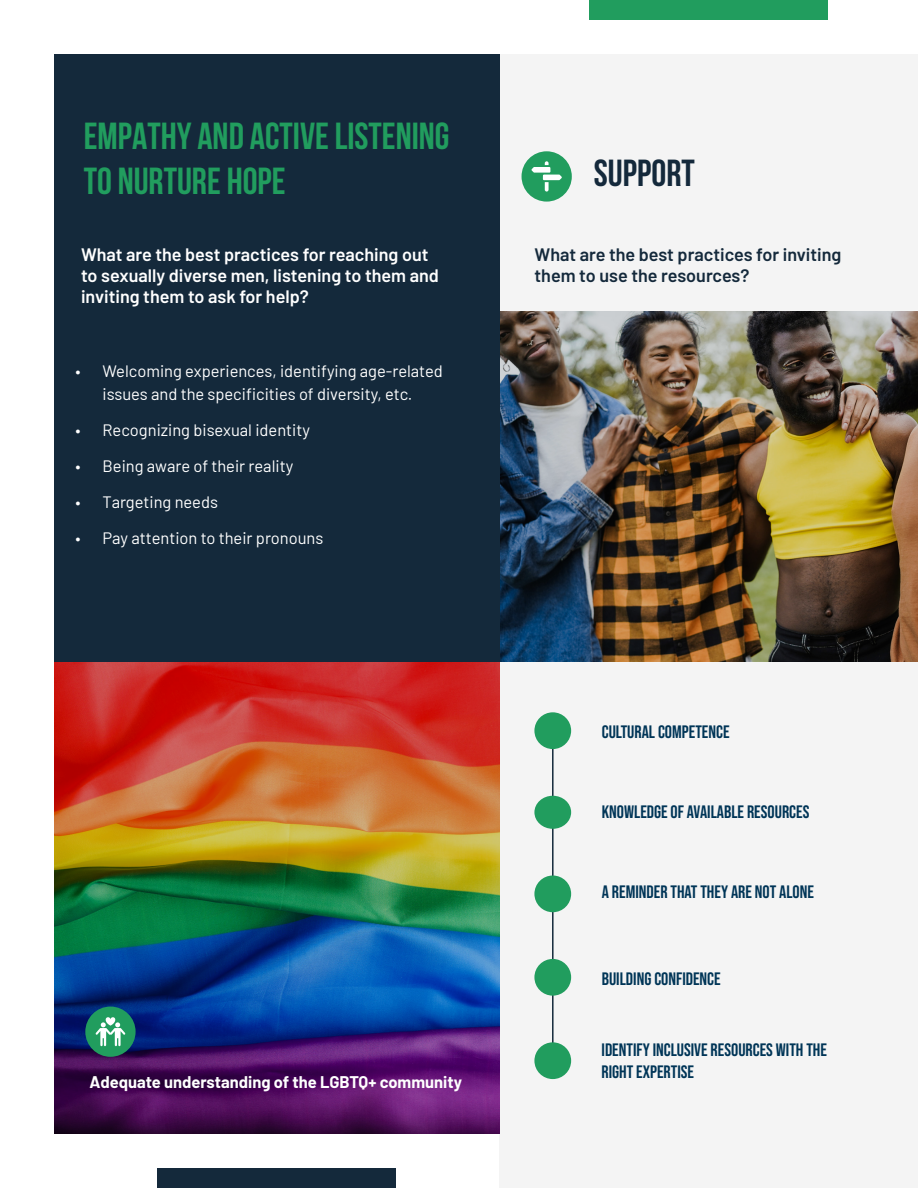
<style>
.page{position:relative;width:918px;height:1188px;background:#fff}
.page>*{position:absolute;margin:0;border:0;box-sizing:border-box;transform-origin:0 0}
.t1{font:700 37.5px/45px "Bebas Neue";color:#219d5e}
.t2{font:700 37.5px "Bebas Neue";color:#14293b}
.t3{font:18px/21.6px "Bebas Neue";color:#003557}
.t4{font:600 18px/21px "Barlow";color:#fff}
.t5{font:600 18px/21px "Barlow";color:#14293b}
.t6{font:16.5px/22.5px "Barlow";color:#fff;text-align:center}
.t7{font:700 16.5px "Barlow";color:#fff}
</style>
<div class="page">
<div style="left:500px;top:54px;width:418px;height:1134px;background:#f4f4f4"></div>
<div style="left:54px;top:54px;width:446px;height:608px;background:#14293b"></div>
<img style="left:54px;top:662px;width:446px;height:472px">
<div style="left:85px;top:1007px;width:51px;height:50px;background:#219d5e;border-radius:50%"></div>
<div style="left:157px;top:1169px;width:239px;height:19px;background:#14293b"></div>
<hr style="left:552px;top:740px;width:2px;height:326px;background:#14293b">
<div style="left:534px;top:712px;width:37px;height:37px;background:#219d5e;border-radius:50%"></div>
<div style="left:534px;top:796px;width:37px;height:33px;background:#219d5e;border-radius:50%"></div>
<div style="left:534px;top:876px;width:37px;height:36px;background:#219d5e;border-radius:50%"></div>
<div style="left:534px;top:959px;width:37px;height:37px;background:#219d5e;border-radius:50%"></div>
<div style="left:534px;top:1042px;width:37px;height:37px;background:#219d5e;border-radius:50%"></div>
<div style="left:522px;top:151px;width:50px;height:51px;background:#219d5e;border-radius:50%"></div>
<svg style="left:532px;top:161px;width:30px;height:31px"></svg>
<div style="left:589px;top:0;width:239px;height:19px;background:#219d5e"></div>
<img style="left:500px;top:311px;width:418px;height:351px">
<svg style="left:96px;top:1017px;width:29px;height:29px"></svg>
<h1 class="t1" style="left:84px;top:113px;width:367px">EMPATHY AND ACTIVE LISTENING<br>TO NURTURE HOPE</h1>
<p class="t4" style="left:81px;top:243px;width:359px">What are the best practices for reaching out to sexually diverse men, listening to them and inviting them to ask for help?</p>
<p class="t6" style="left:76px;top:359px;width:369px">• Welcoming experiences, identifying age-related issues and the specificities of diversity, etc.</p>
<p class="t6" style="left:76px;top:417px;width:236px">• Recognizing bisexual identity</p>
<p class="t6" style="left:76px;top:453px;width:219px">• Being aware of their reality</p>
<p class="t6" style="left:76px;top:489px;width:144px">• Targeting needs</p>
<p class="t6" style="left:76px;top:525px;width:249px">• Pay attention to their pronouns</p>
<p class="t7" style="left:90px;top:1070px;width:374px">Adequate understanding of the LGBTQ+ community</p>
<h1 class="t2" style="left:594px;top:152px;width:102px">SUPPORT</h1>
<p class="t5" style="left:535px;top:243px;width:308px">What are the best practices for inviting them to use the resources?</p>
<p class="t3" style="left:602px;top:721px;width:129px">CULTURAL COMPETENCE</p>
<p class="t3" style="left:602px;top:801px;width:209px">KNOWLEDGE OF AVAILABLE RESOURCES</p>
<p class="t3" style="left:602px;top:881px;width:214px">A REMINDER THAT THEY ARE NOT ALONE</p>
<p class="t3" style="left:602px;top:967px;width:120px">BUILDING CONFIDENCE</p>
<p class="t3" style="left:602px;top:1039px;width:227px">IDENTIFY INCLUSIVE RESOURCES WITH THE<br>RIGHT EXPERTISE</p>
</div>
